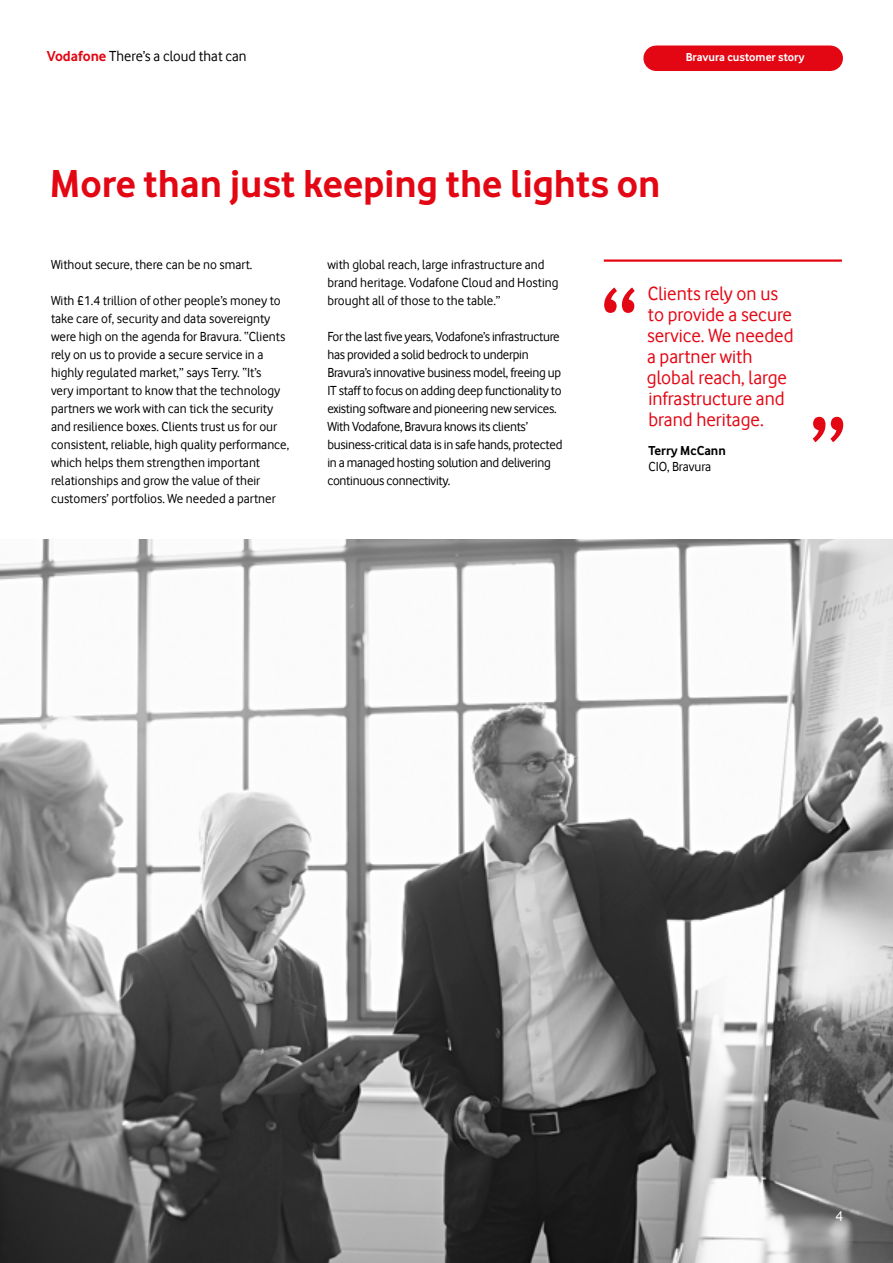
<style>
.page{position:relative;width:893px;height:1263px;background:#fff}
.page>*{position:absolute;margin:0;border:0;box-sizing:border-box;transform-origin:0 0}
.t1{font:700 40.5px "Vodafone Rg";color:#e30613}
.t2{font:19.65px/21.1px "Vodafone Rg";color:#e30613}
.t3{font:15px "Vodafone Rg";color:#000}
.t4{font:15px "Vodafone Rg";color:#fff}
.t5{font:13.5px/18px "Vodafone Rg";color:#000}
.t6{font:13.5px/18px "Vodafone Rg";letter-spacing:-.02em;color:#000}
.t7{font:700 13.5px "Vodafone Rg";color:#000}
.t8{font:700 12px "Vodafone Rg";color:#fff}
.s1{font-weight:700;color:#e30613}
</style>
<div class="page">
<div style="left:656px;top:46px;width:174px;height:25px;background:#e30613"></div>
<hr style="left:604px;top:259px;width:238px;height:3px;background:#e30613">
<svg style="left:604px;top:287px;width:31px;height:26px"></svg>
<svg style="left:813px;top:417px;width:30px;height:25px"></svg>
<img style="left:0;top:539px;width:893px;height:724px">
<p class="t3" style="left:47px;top:48px;width:201px"><span class="s1">Vodafone</span> There’s a cloud that can</p>
<p class="t8" style="left:686px;top:50px;width:120px">Bravura customer story</p>
<h1 class="t1" style="left:50px;top:160px;width:612px">More than just keeping the lights on</h1>
<p class="t5" style="left:51px;top:255px;width:203px">Without secure, there can be no smart.</p>
<p class="t5" style="left:51px;top:291px;width:240px">With £1.4 trillion of other people’s money to take care of, security and data sovereignty were high on the agenda for Bravura. “Clients rely on us to provide a secure service in a highly regulated market,” says Terry. “It’s<br>very important to know that the technology partners we work with can tick the security and resilience boxes. Clients trust us for our consistent, reliable, high quality performance, which helps them strengthen important relationships and grow the value of their customers’ portfolios. We needed a partner</p>
<p class="t5" style="left:327px;top:255px;width:233px">with global reach, large infrastructure and brand heritage. Vodafone Cloud and Hosting brought all of those to the table.”</p>
<p class="t6" style="left:327px;top:327px;width:236px">For the last five years, Vodafone’s infrastructure has provided a solid bedrock to underpin Bravura’s innovative business model, freeing up IT staff to focus on adding deep functionality to existing software and pioneering new services.<br>With Vodafone, Bravura knows its clients’ business-critical data is in safe hands, protected in a managed hosting solution and delivering continuous connectivity.</p>
<h2 class="t2" style="left:647px;top:283px;width:148px">Clients rely on us to provide a secure service. We needed a partner with global reach, large infrastructure and brand heritage.</h2>
<p class="t7" style="left:649px;top:442px;width:79px">Terry McCann</p>
<p class="t5" style="left:648px;top:458px;width:64px">CIO, Bravura</p>
<p class="t4" style="left:835px;top:1207px;width:9px">4</p>
</div>
